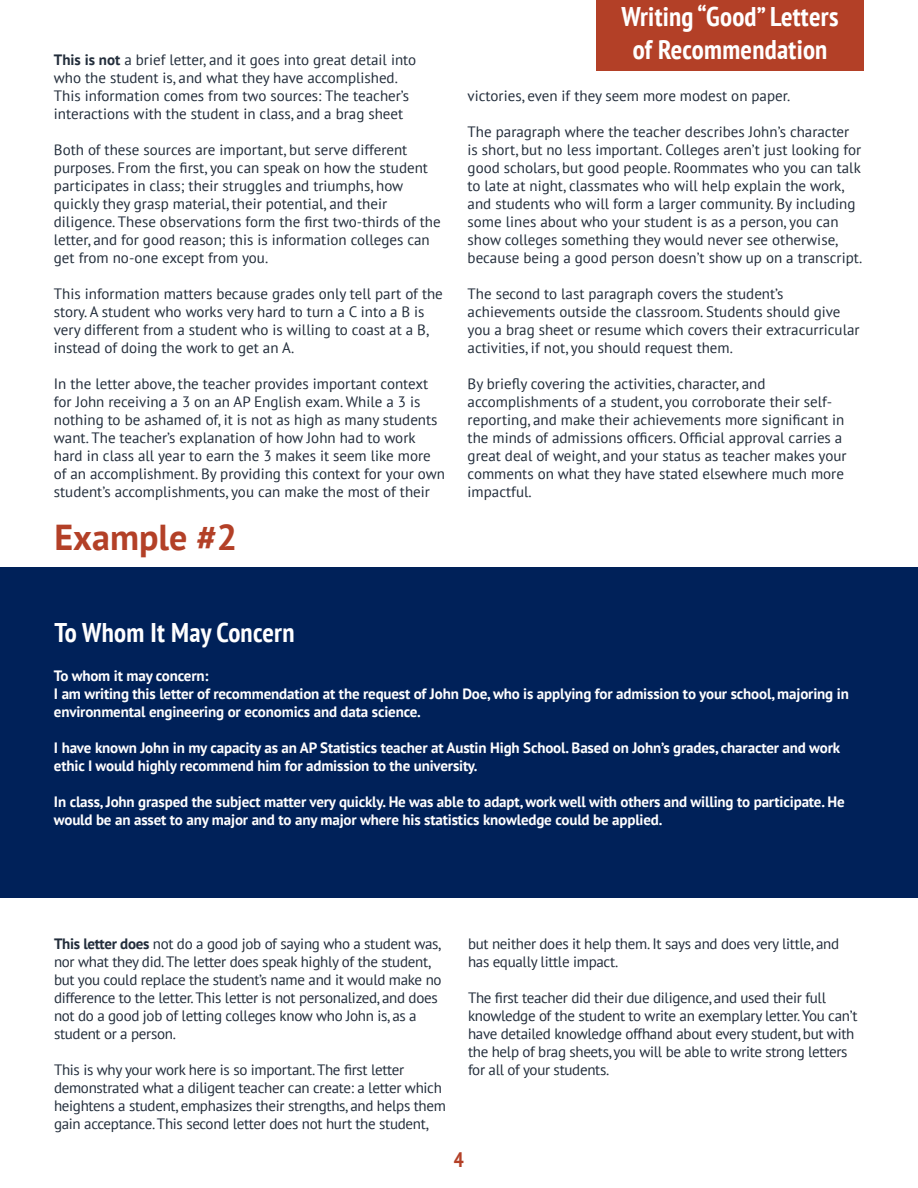
<style>
.page{position:relative;width:918px;height:1188px;background:#fff}
.page>*{position:absolute;margin:0;border:0;box-sizing:border-box;transform-origin:0 0}
.t1{font:700 36px "PT Sans";color:#b34027}
.t2{font:700 condensed 27px "PT Sans";letter-spacing:.01em;color:#fff}
.t3{font:700 condensed 21px "PT Sans";color:#b34027}
.t4{font:15px/18px "PT Sans";color:#222d3b}
.t5{font:15px/18px "PT Sans";letter-spacing:-.02em;color:#222d3b}
.t6{font:700 15px/18px "PT Sans";letter-spacing:-.01em;color:#fff}
.s1{font-weight:700}
</style>
<div class="page">
<div style="left:0;top:567px;width:918px;height:331px;background:#002159"></div>
<div style="left:596px;top:0;width:268px;height:70px;background:#b34027"></div>
<p class="t4" style="left:54px;top:51px;width:364px"><span class="s1">This is not</span> a brief letter, and it goes into great detail into who the student is, and what they have accomplished.<br>This information comes from two sources: The teacher’s interactions with the student in class, and a brag sheet</p>
<p class="t4" style="left:54px;top:141px;width:388px">Both of these sources are important, but serve different purposes. From the first, you can speak on how the student participates in class; their struggles and triumphs, how quickly they grasp material, their potential, and their diligence. These observations form the first two-thirds of the letter, and for good reason; this is information colleges can get from no-one except from you.</p>
<p class="t4" style="left:54px;top:285px;width:391px">This information matters because grades only tell part of the story. A student who works very hard to turn a C into a B is very different from a student who is willing to coast at a B, instead of doing the work to get an A.</p>
<p class="t4" style="left:54px;top:375px;width:393px">In the letter above, the teacher provides important context for John receiving a 3 on an AP English exam. While a 3 is nothing to be ashamed of, it is not as high as many students want. The teacher’s explanation of how John had to work hard in class all year to earn the 3 makes it seem like more of an accomplishment. By providing this context for your own student’s accomplishments, you can make the most of their</p>
<p class="t1" style="left:55px;top:514px;width:184px">Example #2</p>
<p class="t2" style="left:622px;top:-1px;width:218px">Writing “Good” Letters</p>
<p class="t2" style="left:633px;top:31px;width:196px">of Recommendation</p>
<p class="t4" style="left:468px;top:87px;width:324px">victories, even if they seem more modest on paper.</p>
<p class="t4" style="left:468px;top:123px;width:396px">The paragraph where the teacher describes John’s character is short, but no less important. Colleges aren’t just looking for good scholars, but good people. Roommates who you can talk to late at night, classmates who will help explain the work, and students who will form a larger community. By including some lines about who your student is as a person, you can show colleges something they would never see otherwise, because being a good person doesn’t show up on a transcript.</p>
<p class="t4" style="left:468px;top:285px;width:393px">The second to last paragraph covers the student’s achievements outside the classroom. Students should give you a brag sheet or resume which covers their extracurricular activities, if not, you should request them.</p>
<p class="t4" style="left:468px;top:375px;width:381px">By briefly covering the activities, character, and accomplishments of a student, you corroborate their self&shy;reporting, and make their achievements more significant in the minds of admissions officers. Official approval carries a great deal of weight, and your status as teacher makes your comments on what they have stated elsewhere much more impactful.</p>
<p class="t2" style="left:55px;top:614px;width:242px">To Whom It May Concern</p>
<p class="t6" style="left:54px;top:667px;width:156px">To whom it may concern:</p>
<p class="t6" style="left:54px;top:685px;width:796px">I am writing this letter of recommendation at the request of John Doe, who is applying for admission to your school, majoring in environmental engineering or economics and data science.</p>
<p class="t6" style="left:54px;top:739px;width:788px">I have known John in my capacity as an AP Statistics teacher at Austin High School. Based on John’s grades, character and work ethic I would highly recommend him for admission to the university.</p>
<p class="t6" style="left:54px;top:793px;width:792px">In class, John grasped the subject matter very quickly. He was able to adapt, work well with others and willing to participate. He would be an asset to any major and to any major where his statistics knowledge could be applied.</p>
<p class="t5" style="left:54px;top:934px;width:389px"><span class="s1">This letter does</span> not do a good job of saying who a student was, nor what they did. The letter does speak highly of the student, but you could replace the student’s name and it would make no difference to the letter. This letter is not personalized, and does not do a good job of letting colleges know who John is, as a student or a person.</p>
<p class="t5" style="left:54px;top:1060px;width:394px">This is why your work here is so important. The first letter demonstrated what a diligent teacher can create: a letter which heightens a student, emphasizes their strengths, and helps them gain acceptance. This second letter does not hurt the student,</p>
<p class="t5" style="left:468px;top:934px;width:373px">but neither does it help them. It says and does very little, and has equally little impact.</p>
<p class="t5" style="left:468px;top:988px;width:391px">The first teacher did their due diligence, and used their full knowledge of the student to write an exemplary letter. You can’t have detailed knowledge offhand about every student, but with the help of brag sheets, you will be able to write strong letters for all of your students.</p>
<h3 class="t3" style="left:454px;top:1146px;width:12px">4</h3>
</div>
